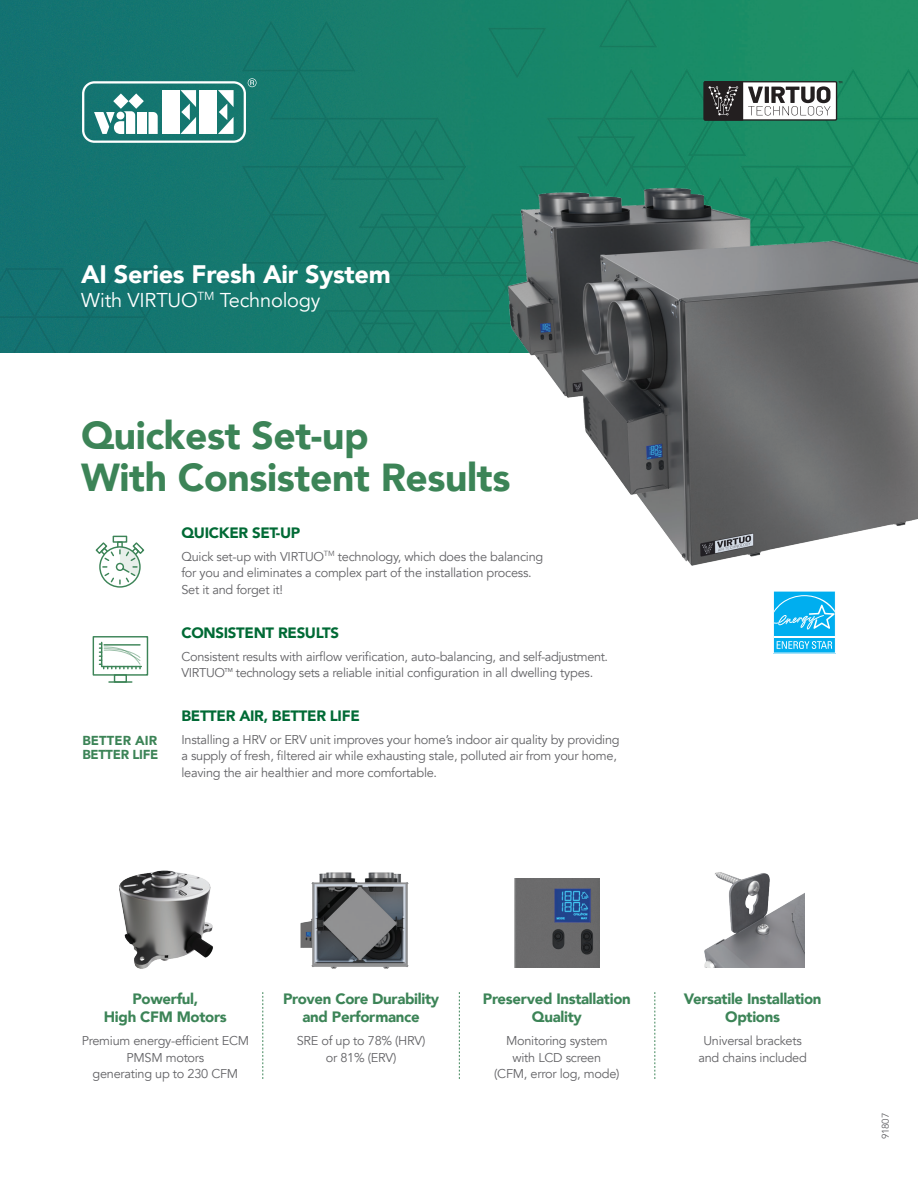
<style>
.page{position:relative;width:918px;height:1188px;background:#fff}
.page>*{position:absolute;margin:0;border:0;box-sizing:border-box;transform-origin:0 0}
.t1{font:900 39px/42.2px "Avenir";letter-spacing:-.01em;color:#3c8457}
.t2{font:900 25.2px "Avenir";letter-spacing:-.01em;color:#fff}
.t3{font:19.95px "Avenir";letter-spacing:-.01em;color:#fff}
.Texte_9_p{font:900 15px/18px "Avenir";letter-spacing:-.02em;color:#3c8457;text-align:center}
.Texte_9_p-2{font:900 15px "Avenir";letter-spacing:-.02em;color:#006a35}
.Texte_9_p-3{font:900 13.05px/13.4px "Avenir";letter-spacing:-.02em;color:#3c8457}
.Texte_9_p-4{font:12.75px/16.5px "Avenir";letter-spacing:-.02em;color:#636366;text-align:center}
.Texte_blanc{font:9.75px "Avenir";letter-spacing:-.02em;color:#636366}
.Texte_9_p-5{font:500 5.7px "Avenir";color:#636366}
</style>
<div class="page">
<img style="left:0;top:0;width:918px;height:352px">
<img style="left:502px;top:173px;width:416px;height:393px">
<img style="left:704px;top:872px;width:101px;height:95px">
<img style="left:119px;top:870px;width:94px;height:99px">
<img style="left:514px;top:879px;width:86px;height:88px">
<img style="left:300px;top:872px;width:109px;height:97px">
<svg style="left:262px;top:992px;width:1px;height:87px"></svg>
<svg style="left:459px;top:992px;width:1px;height:87px"></svg>
<svg style="left:654px;top:992px;width:1px;height:87px"></svg>
<svg style="left:704px;top:82px;width:133px;height:38px"></svg>
<svg style="left:703px;top:80px;width:127px;height:41px"></svg>
<div style="left:93px;top:636px;width:55px;height:40px;border:1px solid #3c8457"></div>
<hr style="left:109px;top:681px;width:23px;height:2px;background:#3c8457">
<div style="left:114px;top:674px;width:13px;height:9px;border:1px solid #3c8457"></div>
<svg style="left:99px;top:641px;width:43px;height:28px"></svg>
<div style="left:99px;top:546px;width:42px;height:42px;border:1px solid #3c8457;border-radius:50%"></div>
<div style="left:113px;top:536px;width:14px;height:7px;border:1px solid #3c8457"></div>
<svg style="left:96px;top:541px;width:48px;height:43px"></svg>
<svg style="left:773px;top:591px;width:63px;height:63px;background:#36bff2"></svg>
<svg style="left:82px;top:78px;width:175px;height:65px"></svg>
<p class="t2" style="left:81px;top:252px;width:311px">AI Series Fresh Air System</p>
<p class="t3" style="left:81px;top:288px;width:241px">With VIRTUO<sup>TM</sup> Technology</p>
<p class="t1" style="left:81px;top:414px;width:431px">Quickest Set-up<br>With Consistent Results</p>
<p class="Texte_9_p-3" style="left:82px;top:734px;width:78px">BETTER AIR<br>BETTER LIFE</p>
<p class="Texte_9_p-2" style="left:181px;top:520px;width:120px">QUICKER SET-UP</p>
<p class="Texte_9_p-4" style="left:181px;top:548px;width:363px;text-align:left">Quick set-up with VIRTUO<sup>TM</sup> technology, which does the balancing for you and eliminates a complex part of the installation process.<br>Set it and forget it!</p>
<p class="Texte_9_p-2" style="left:181px;top:619px;width:159px">CONSISTENT RESULTS</p>
<p class="Texte_9_p-4" style="left:181px;top:648px;width:428px;text-align:left">Consistent results with airflow verification, auto-balancing, and self-adjustment.<br>VIRTUO</p>
<p class="Texte_9_p-5" style="left:225px;top:665px;width:10px">TM</p>
<p class="Texte_9_p-4" style="left:236px;top:665px;width:359px">technology sets a reliable initial configuration in all dwelling types.</p>
<p class="Texte_9_p-2" style="left:181px;top:703px;width:180px">BETTER AIR, BETTER LIFE</p>
<p class="Texte_9_p-4" style="left:181px;top:731px;width:440px;text-align:left">Installing a HRV or ERV unit improves your home’s indoor air quality by providing a supply of fresh, filtered air while exhausting stale, polluted air from your home, leaving the air healthier and more comfortable.</p>
<p class="Texte_9_p" style="left:104px;top:989px;width:124px">Powerful,<br>High CFM Motors</p>
<p class="Texte_9_p-4" style="left:82px;top:1033px;width:169px">Premium energy-efficient ECM<br>PMSM motors<br>generating up to 230 CFM</p>
<p class="Texte_9_p" style="left:283px;top:989px;width:158px">Proven Core Durability and Performance</p>
<p class="Texte_9_p-4" style="left:297px;top:1033px;width:130px">SRE of up to 78% (HRV) or 81% (ERV)</p>
<p class="Texte_9_p" style="left:483px;top:989px;width:149px">Preserved Installation<br>Quality</p>
<p class="Texte_9_p-4" style="left:494px;top:1033px;width:127px">Monitoring system with LCD screen<br>(CFM, error log, mode)</p>
<p class="Texte_9_p" style="left:684px;top:989px;width:139px">Versatile Installation<br>Options</p>
<p class="Texte_9_p-4" style="left:698px;top:1033px;width:110px">Universal brackets and chains included</p>
<p class="Texte_blanc" style="left:880px;top:1139px;width:28px;rotate:-90deg">91807</p>
</div>
